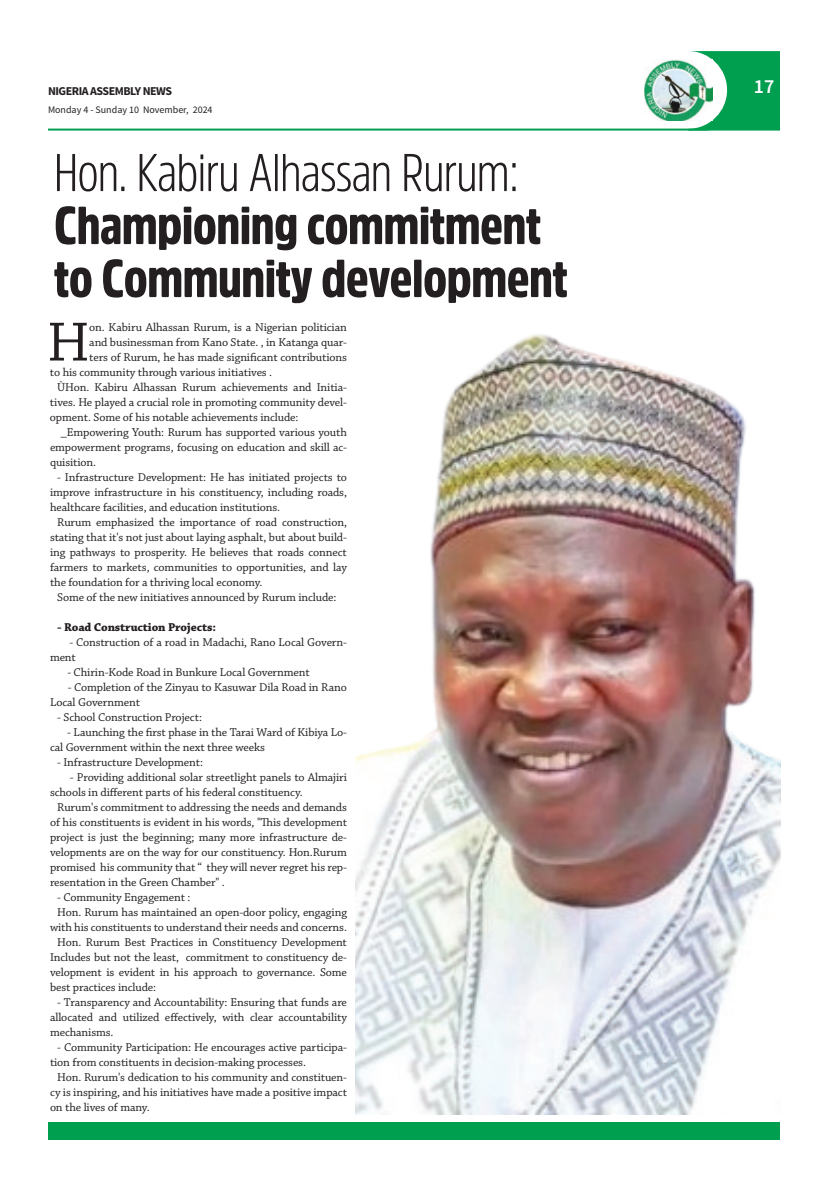
<style>
.page{position:relative;width:828px;height:1188px;background:#fff}
.page>*{position:absolute;margin:0;border:0;box-sizing:border-box;transform-origin:0 0}
.t1{font:58.2px "Chaparral Pro";color:#231f20}
.t2{font:900 53px/53px "Amsi Pro Cond";letter-spacing:-.01em;color:#231f20}
.t3{font:300 53px "Amsi Pro Cond";letter-spacing:-.01em;color:#231f20}
.t4{font:600 20px "Source Sans Pro";color:#fff}
.t5{font:12px/15px "Chaparral Pro";letter-spacing:-.01em;color:#231f20}
.t6{font:700 12px "Chaparral Pro";letter-spacing:-.01em;color:#231f20}
.t7{font:700 12px "Source Sans Pro";letter-spacing:-.04em;color:#231f20}
.t8{font:10px "Source Sans Pro";color:#231f20}
</style>
<div class="page">
<div style="left:48px;top:1123px;width:732px;height:17px;background:#009f4f"></div>
<svg style="left:688px;top:51px;width:92px;height:80px;background:#26ad69"></svg>
<img style="left:645px;top:59px;width:68px;height:62px">
<hr style="left:48px;top:129px;width:661px;height:2px;background:#009f4f">
<img style="left:355px;top:334px;width:426px;height:781px">
<p class="t7" style="left:48px;top:83px;width:126px">NIGERIA ASSEMBLY NEWS</p>
<h3 class="t4" style="left:754px;top:74px;width:22px">17</h3>
<p class="t8" style="left:48px;top:104px;width:166px">Monday 4 - Sunday 10 November, 2024</p>
<h2 class="t3" style="left:54px;top:136px;width:467px">Hon. Kabiru Alhassan Rurum:</h2>
<h2 class="t2" style="left:54px;top:198px;width:515px">Championing commitment to Community development</h2>
<h1 class="t1" style="left:47px;top:310px;width:44px">H</h1>
<p class="t5" style="left:89px;top:320px;width:259px">on. Kabiru Alhassan Rurum, is a Nigerian politician</p>
<p class="t5" style="left:89px;top:335px;width:259px">and businessman from Kano State. , in Katanga quar-</p>
<p class="t5" style="left:89px;top:350px;width:259px">ters of Rurum, he has made significant contributions</p>
<p class="t5" style="left:50px;top:365px;width:224px">to his community through various initiatives .</p>
<p class="t5" style="left:57px;top:380px;width:291px">ÙHon. Kabiru Alhassan Rurum achievements and Initia-</p>
<p class="t5" style="left:50px;top:395px;width:299px">tives. He played a crucial role in promoting community devel-</p>
<p class="t5" style="left:50px;top:410px;width:250px">opment. Some of his notable achievements include:</p>
<p class="t5" style="left:61px;top:425px;width:288px">_Empowering Youth: Rurum has supported various youth</p>
<p class="t5" style="left:50px;top:440px;width:299px">empowerment programs, focusing on education and skill ac-</p>
<p class="t5" style="left:50px;top:455px;width:48px">quisition.</p>
<p class="t5" style="left:57px;top:470px;width:291px">- Infrastructure Development: He has initiated projects to</p>
<p class="t5" style="left:50px;top:485px;width:299px">improve infrastructure in his constituency, including roads,</p>
<p class="t5" style="left:50px;top:500px;width:232px">healthcare facilities, and education institutions.</p>
<p class="t5" style="left:57px;top:515px;width:291px">Rurum emphasized the importance of road construction,</p>
<p class="t5" style="left:50px;top:530px;width:298px">stating that it's not just about laying asphalt, but about build-</p>
<p class="t5" style="left:50px;top:545px;width:298px">ing pathways to prosperity. He believes that roads connect</p>
<p class="t5" style="left:50px;top:560px;width:299px">farmers to markets, communities to opportunities, and lay</p>
<p class="t5" style="left:50px;top:575px;width:214px">the foundation for a thriving local economy.</p>
<p class="t5" style="left:57px;top:590px;width:281px">Some of the new initiatives announced by Rurum include:</p>
<p class="t6" style="left:57px;top:620px;width:160px">- Road Construction Projects:</p>
<p class="t5" style="left:50px;top:635px;width:298px;text-indent:19px">- Construction of a road in Madachi, Rano Local Govern&shy;ment</p>
<p class="t5" style="left:67px;top:665px;width:244px">- Chirin-Kode Road in Bunkure Local Government</p>
<p class="t5" style="left:50px;top:680px;width:298px;text-indent:18px">- Completion of the Zinyau to Kasuwar Dila Road in Rano<br>Local Government</p>
<p class="t5" style="left:57px;top:710px;width:146px">- School Construction Project:</p>
<p class="t5" style="left:50px;top:725px;width:298px;text-indent:17px">- Launching the first phase in the Tarai Ward of Kibiya Lo&shy;cal Government within the next three weeks</p>
<p class="t5" style="left:57px;top:755px;width:147px">- Infrastructure Development:</p>
<p class="t5" style="left:70px;top:770px;width:279px">- Providing additional solar streetlight panels to Almajiri</p>
<p class="t5" style="left:50px;top:785px;width:254px">schools in different parts of his federal constituency.</p>
<p class="t5" style="left:57px;top:800px;width:291px">Rurum's commitment to addressing the needs and demands</p>
<p class="t5" style="left:50px;top:815px;width:299px">of his constituents is evident in his words, "This development</p>
<p class="t5" style="left:50px;top:830px;width:299px">project is just the beginning; many more infrastructure de-</p>
<p class="t5" style="left:50px;top:845px;width:298px">velopments are on the way for our constituency. Hon.Rurum</p>
<p class="t5" style="left:50px;top:860px;width:299px">promised his community that “ they will never regret his rep-</p>
<p class="t5" style="left:50px;top:875px;width:176px">resentation in the Green Chamber" .</p>
<p class="t5" style="left:57px;top:890px;width:135px">- Community Engagement :</p>
<p class="t5" style="left:57px;top:905px;width:291px">Hon. Rurum has maintained an open-door policy, engaging</p>
<p class="t5" style="left:50px;top:920px;width:299px">with his constituents to understand their needs and concerns.</p>
<p class="t5" style="left:57px;top:935px;width:291px">Hon. Rurum Best Practices in Constituency Development</p>
<p class="t5" style="left:50px;top:950px;width:298px">Includes but not the least, commitment to constituency de-</p>
<p class="t5" style="left:50px;top:965px;width:299px">velopment is evident in his approach to governance. Some</p>
<p class="t5" style="left:50px;top:980px;width:108px">best practices include:</p>
<p class="t5" style="left:50px;top:995px;width:299px;text-align:justify;text-indent:7px">- Transparency and Accountability: Ensuring that funds are allocated and utilized effectively, with clear accountability mechanisms.</p>
<p class="t5" style="left:57px;top:1040px;width:291px">- Community Participation: He encourages active participa-</p>
<p class="t5" style="left:50px;top:1055px;width:258px">tion from constituents in decision-making processes.</p>
<p class="t5" style="left:57px;top:1070px;width:291px">Hon. Rurum's dedication to his community and constituen-</p>
<p class="t5" style="left:50px;top:1085px;width:299px">cy is inspiring, and his initiatives have made a positive impact</p>
<p class="t5" style="left:50px;top:1100px;width:101px">on the lives of many.</p>
</div>
